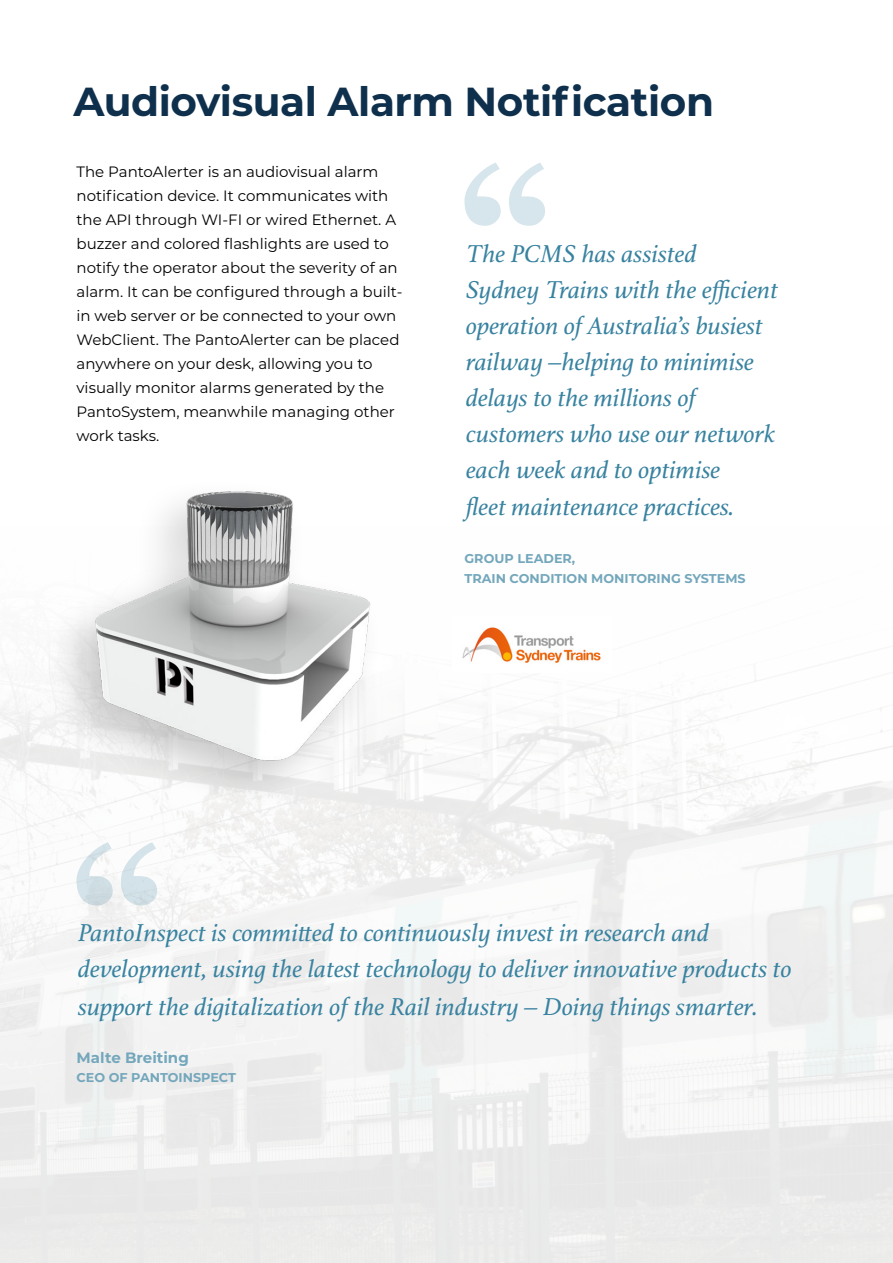
<style>
.page{position:relative;width:893px;height:1263px;background:#fff}
.page>*{position:absolute;margin:0;border:0;box-sizing:border-box;transform-origin:0 0}
.t1{font:700 40.5px "Montserrat";letter-spacing:-.01em;color:#0f304d}
.t2{font:italic 25.8px/36.2px "Athelas";color:#3882a0}
.t3{font:15px/24px "Montserrat";color:#000}
.t4{font:700 15px "Montserrat";color:#74a7bc}
.t5{font:700 12.75px/19.5px "Montserrat";color:#74a7bc}
</style>
<div class="page">
<div style="left:43px;top:476px;width:342px;height:336px;background:#000;opacity:.2"></div>
<img style="left:25px;top:479px;width:420px;height:298px">
<svg style="left:464px;top:163px;width:81px;height:63px"></svg>
<img style="left:462px;top:625px;width:143px;height:42px">
<svg style="left:76px;top:842px;width:81px;height:63px"></svg>
<h1 class="t1" style="left:74px;top:72px;width:642px">Audiovisual Alarm Notification</h1>
<p class="t3" style="left:76px;top:159px;width:328px">The PantoAlerter is an audiovisual alarm notification device. It communicates with the API through WI-FI or wired Ethernet. A buzzer and colored flashlights are used to notify the operator about the severity of an alarm. It can be configured through a built&shy;in web server or be connected to your own WebClient. The PantoAlerter can be placed anywhere on your desk, allowing you to visually monitor alarms generated by the PantoSystem, meanwhile managing other work tasks.</p>
<h2 class="t2" style="left:466px;top:237px;width:314px">The PCMS has assisted<br>Sydney Trains with the efficient operation of Australia’s busiest railway –helping to minimise delays to the millions of customers who use our network each week and to optimise<br>fleet maintenance practices.</h2>
<p class="t5" style="left:464px;top:548px;width:283px">GROUP LEADER,<br>TRAIN CONDITION MONITORING SYSTEMS</p>
<h2 class="t2" style="left:78px;top:916px;width:715px;line-height:36.8px">PantoInspect is committed to continuously invest in research and development, using the latest technology to deliver innovative products to support the digitalization of the Rail industry – Doing things smarter.</h2>
<p class="t4" style="left:76px;top:1047px;width:114px">Malte Breiting</p>
<p class="t5" style="left:76px;top:1067px;width:161px">CEO OF PANTOINSPECT</p>
</div>
